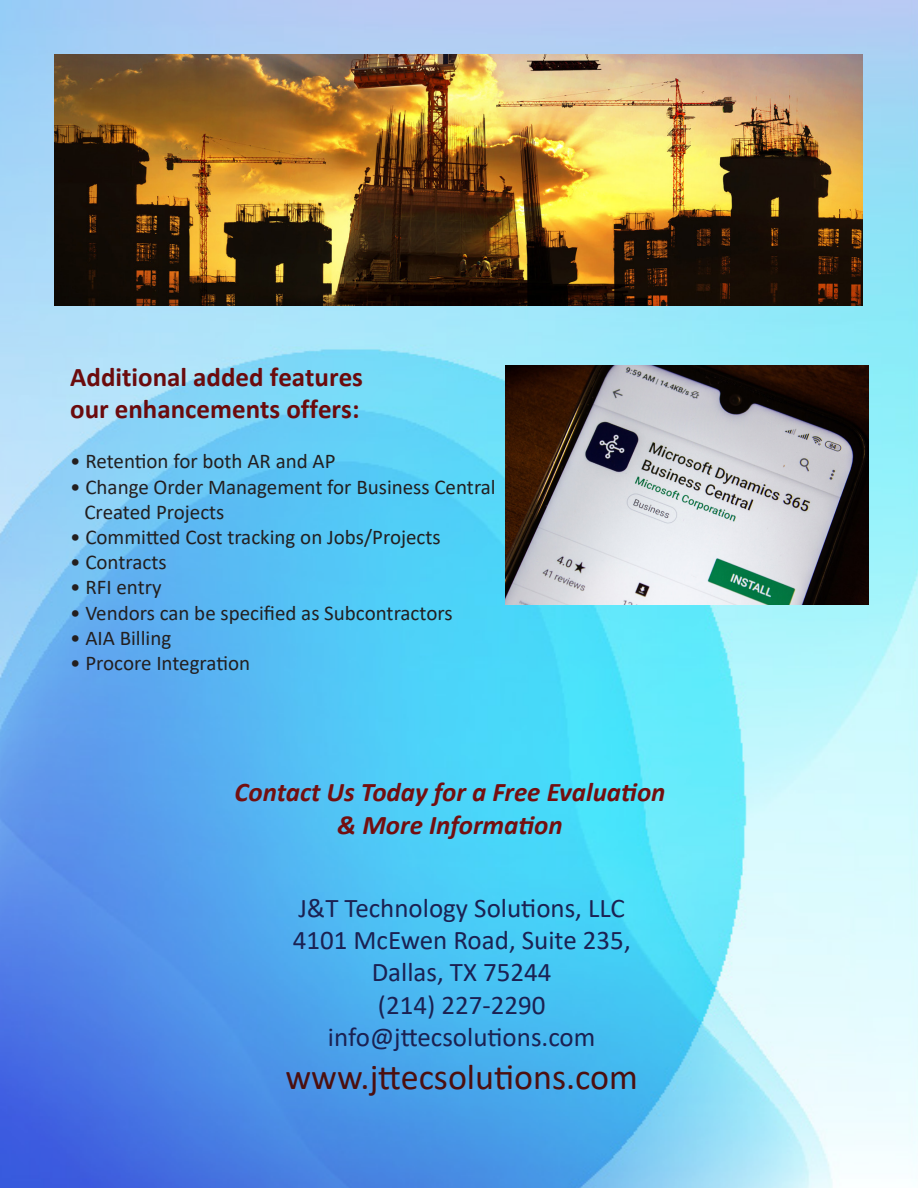
<style>
.page{position:relative;width:918px;height:1188px;background:#fff}
.page>*{position:absolute;margin:0;border:0;box-sizing:border-box;transform-origin:0 0}
.t1{font:36px "Calibri";color:#4c0f0f}
.t2{font:27px "Calibri";color:#1b2152}
.t3{font:italic 700 27px "Calibri";color:#730f10}
.t4{font:700 27px/32.4px "Calibri";color:#6b0b0d}
.t5{font:21px/25.2px "Calibri";color:#231f20}
</style>
<div class="page">
<img style="left:0;top:0;width:918px;height:1188px">
<img style="left:54px;top:54px;width:809px;height:252px">
<img style="left:506px;top:365px;width:362px;height:240px">
<p class="t4" style="left:70px;top:360px;width:294px">Additional added features our enhancements offers:</p>
<p class="t5" style="left:70px;top:448px;width:267px">• Retention for both AR and AP</p>
<p class="t5" style="left:84px;top:474px;width:413px;text-indent:-14px">• Change Order Management for Business Central<br>Created Projects</p>
<p class="t5" style="left:70px;top:524px;width:372px">• Committed Cost tracking on Jobs/Projects</p>
<p class="t5" style="left:70px;top:549px;width:98px">• Contracts</p>
<p class="t5" style="left:70px;top:574px;width:93px">• RFI entry</p>
<p class="t5" style="left:70px;top:600px;width:384px">• Vendors can be specified as Subcontractors</p>
<p class="t5" style="left:70px;top:625px;width:103px">• AIA Billing</p>
<p class="t5" style="left:70px;top:650px;width:181px">• Procore Integration</p>
<p class="t3" style="left:235px;top:773px;width:432px">Contact Us Today for a Free Evaluation</p>
<p class="t3" style="left:337px;top:806px;width:227px">&amp; More Information</p>
<p class="t2" style="left:298px;top:889px;width:328px">J&amp;T Technology Solutions, LLC</p>
<p class="t2" style="left:293px;top:921px;width:340px">4101 McEwen Road, Suite 235,</p>
<p class="t2" style="left:372px;top:954px;width:181px">Dallas, TX 75244</p>
<p class="t2" style="left:378px;top:986px;width:169px">(214) 227-2290</p>
<p class="t2" style="left:328px;top:1019px;width:269px">info@jttecsolutions.com</p>
<p class="t1" style="left:285px;top:1053px;width:354px">www.jttecsolutions.com</p>
</div>
